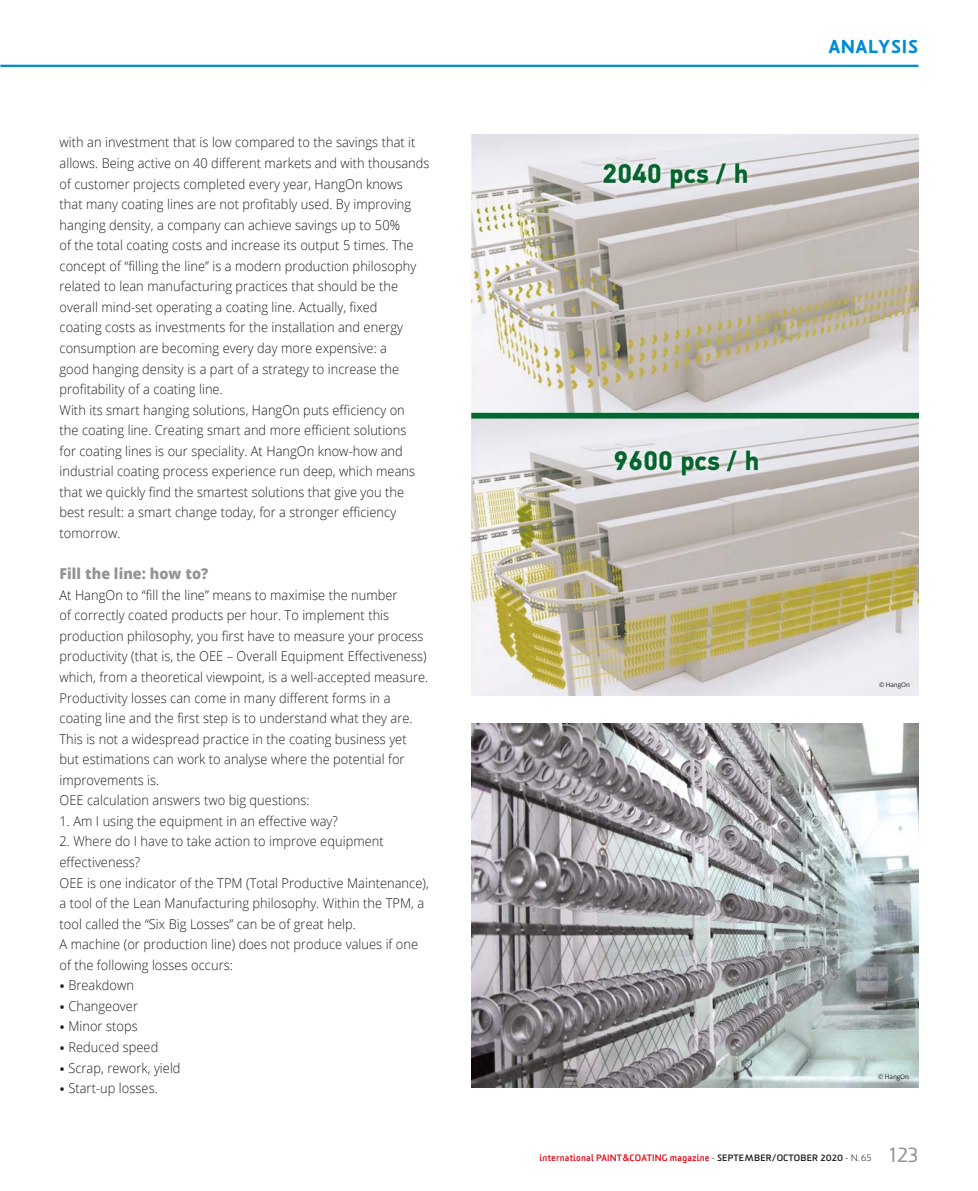
<style>
.page{position:relative;width:978px;height:1191px;background:#fff}
.page>*{position:absolute;margin:0;border:0;box-sizing:border-box;transform-origin:0 0}
.t1{font:900 18px "Sommet Rounded";letter-spacing:.025em;color:#008cd3}
.t2{font:800 15px "Open Sans";letter-spacing:.005em;color:#949494;scale:.95 1}
.t3{font:300 13.5px/20.5px "Open Sans";letter-spacing:.005em;color:#1d1d1b;scale:.95 1}
.t4{font:700 9px "Sommet Rounded";letter-spacing:.02em;color:#e30614}
.t5{font:6.3px "Open Sans";letter-spacing:-.015em;color:#1d1d1b}
.s1{font-family:"Bariol"}
.s2{font-weight:300;color:#1d1d1b}
.s3{color:#1d1d1b}
.s4{font-weight:400;font-size:19.8px;color:#949494}
</style>
<div class="page">
<hr style="left:0;top:65px;width:918px;height:2px;background:#008cd3">
<img style="left:472px;top:723px;width:446px;height:364px">
<img style="left:472px;top:135px;width:447px;height:560px">
<p class="t3" style="left:60px;top:132px;width:391px">with an investment that is low compared to the savings that it allows. Being active on 40 different markets and with thousands of customer projects completed every year, HangOn knows<br>that many coating lines are not profitably used. By improving hanging density, a company can achieve savings up to 50%<br>of the total coating costs and increase its output 5 times. The concept of “filling the line” is a modern production philosophy related to lean manufacturing practices that should be the overall mind-set operating a coating line. Actually, fixed<br>coating costs as investments for the installation and energy consumption are becoming every day more expensive: a<br>good hanging density is a part of a strategy to increase the profitability of a coating line.<br>With its smart hanging solutions, HangOn puts efficiency on<br>the coating line. Creating smart and more efficient solutions<br>for coating lines is our speciality. At HangOn know-how and industrial coating process experience run deep, which means that we quickly find the smartest solutions that give you the best result: a smart change today, for a stronger efficiency tomorrow.</p>
<p class="t2" style="left:60px;top:563px;width:158px">Fill the line: how to?</p>
<p class="t3" style="left:60px;top:584px;width:390px">At HangOn to “fill the line” means to maximise the number<br>of correctly coated products per hour. To implement this production philosophy, you first have to measure your process productivity (that is, the OEE – Overall Equipment Effectiveness) which, from a theoretical viewpoint, is a well-accepted measure.<br>Productivity losses can come in many different forms in a coating line and the first step is to understand what they are.<br>This is not a widespread practice in the coating business yet but estimations can work to analyse where the potential for improvements is.<br>OEE calculation answers two big questions:</p>
<p class="t3" style="left:60px;top:810px;width:295px">1. Am I using the equipment in an effective way?</p>
<p class="t3" style="left:60px;top:831px;width:390px">2. Where do I have to take action to improve equipment effectiveness?<br>OEE is one indicator of the TPM (Total Productive Maintenance), a tool of the Lean Manufacturing philosophy. Within the TPM, a tool called the “Six Big Losses” can be of great help.<br>A machine (or production line) does not produce values if one of the following losses occurs:</p>
<p class="t3" style="left:60px;top:974px;width:80px"><span class="s1">•</span> Breakdown</p>
<p class="t3" style="left:60px;top:995px;width:84px"><span class="s1">•</span> Changeover</p>
<p class="t3" style="left:60px;top:1016px;width:84px"><span class="s1">•</span> Minor stops</p>
<p class="t3" style="left:60px;top:1036px;width:106px"><span class="s1">•</span> Reduced speed</p>
<p class="t3" style="left:60px;top:1057px;width:129px"><span class="s1">•</span> Scrap, rework, yield</p>
<p class="t3" style="left:60px;top:1077px;width:105px"><span class="s1">•</span> Start-up losses.</p>
<h1 class="t1" style="left:828px;top:40px;width:91px">ANALYSIS</h1>
<p class="t5" style="left:879px;top:680px;width:32px">© HangOn</p>
<p class="t5" style="left:878px;top:1072px;width:32px">© HangOn</p>
<p class="t4" style="left:540px;top:1154px;width:380px">international PAINT&amp;COATING magazine <span class="s2">-</span> <span class="s3">SEPTEMBER/OCTOBER 2020</span> <span class="s2">- N. 65</span> <span class="s4">123</span></p>
</div>
